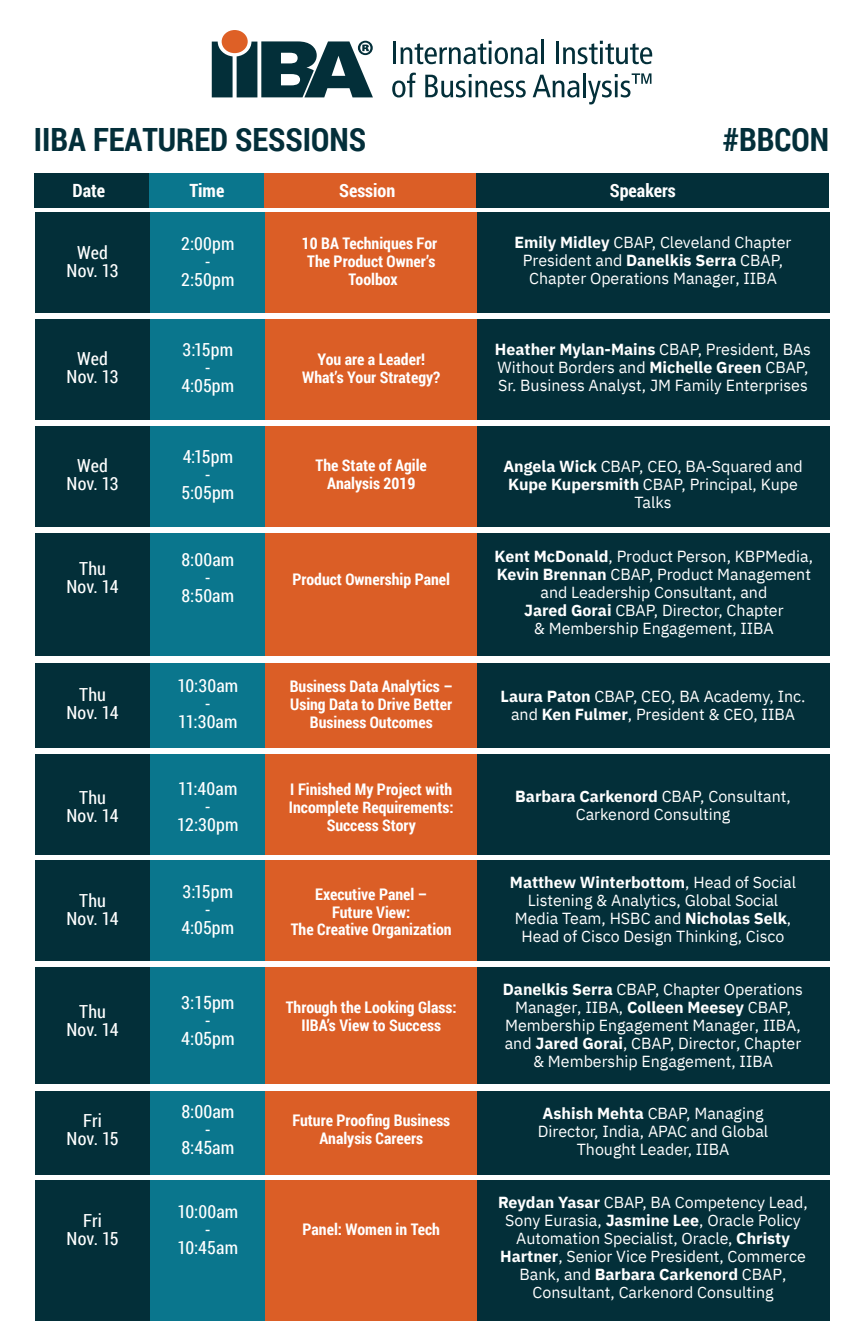
<style>
.page{position:relative;width:864px;height:1327px;background:#fff}
.page>*{position:absolute;margin:0;border:0;box-sizing:border-box;transform-origin:0 0}
.t1{font:700 32px "Roboto Condensed";color:#032f3a}
.t2{font:18.2px/18px "Roboto Condensed";color:#fff;text-align:center}
.t3{font:700 18.2px "Roboto Condensed";color:#fff}
.t4{font:18px/18px "Roboto Condensed";letter-spacing:.005em;color:#fff;text-align:center}
.t5{font:16px/18px "IBM Plex Sans";color:#fff;text-align:center}
.t6{font:700 16px/18px "Roboto Condensed";color:#fff;text-align:center}
.s1{font-weight:700}
</style>
<div class="page">
<hr style="left:394px;top:41px;width:2px;height:23px;background:#032f39">
<svg style="left:401px;top:41px;width:137px;height:23px"></svg>
<hr style="left:541px;top:40px;width:3px;height:24px;background:#032f39">
<hr style="left:556px;top:41px;width:3px;height:23px;background:#032f39">
<svg style="left:563px;top:41px;width:89px;height:23px"></svg>
<svg style="left:392px;top:73px;width:24px;height:24px"></svg>
<svg style="left:425px;top:74px;width:101px;height:23px"></svg>
<svg style="left:533px;top:75px;width:46px;height:22px"></svg>
<hr style="left:583px;top:73px;width:3px;height:24px;background:#032f39">
<svg style="left:588px;top:73px;width:63px;height:31px"></svg>
<div style="left:222px;top:30px;width:26px;height:23px;background:#de6026;border-radius:50%"></div>
<svg style="left:212px;top:41px;width:161px;height:56px"></svg>
<div style="left:34px;top:173px;width:115px;height:34px;background:#032f39"></div>
<div style="left:149px;top:173px;width:116px;height:34px;background:#0a768d"></div>
<div style="left:265px;top:173px;width:211px;height:34px;background:#db5e26"></div>
<div style="left:476px;top:173px;width:352px;height:34px;background:#032f39"></div>
<div style="left:35px;top:319px;width:115px;height:100px;background:#032f39"></div>
<div style="left:150px;top:319px;width:116px;height:100px;background:#0a768d"></div>
<div style="left:266px;top:319px;width:211px;height:100px;background:#db5e26"></div>
<div style="left:477px;top:319px;width:352px;height:100px;background:#032f39"></div>
<div style="left:35px;top:212px;width:115px;height:101px;background:#032f39"></div>
<div style="left:150px;top:212px;width:116px;height:101px;background:#0a768d"></div>
<div style="left:266px;top:212px;width:211px;height:101px;background:#db5e26"></div>
<div style="left:477px;top:212px;width:352px;height:101px;background:#032f39"></div>
<div style="left:35px;top:425px;width:115px;height:101px;background:#032f39"></div>
<div style="left:150px;top:425px;width:116px;height:101px;background:#0a768d"></div>
<div style="left:266px;top:425px;width:211px;height:101px;background:#db5e26"></div>
<div style="left:477px;top:425px;width:352px;height:101px;background:#032f39"></div>
<div style="left:35px;top:753px;width:115px;height:101px;background:#032f39"></div>
<div style="left:150px;top:753px;width:116px;height:101px;background:#0a768d"></div>
<div style="left:266px;top:753px;width:211px;height:101px;background:#db5e26"></div>
<div style="left:477px;top:753px;width:352px;height:101px;background:#032f39"></div>
<div style="left:35px;top:532px;width:115px;height:215px;background:#032f39"></div>
<div style="left:150px;top:532px;width:116px;height:215px;background:#0a768d"></div>
<div style="left:266px;top:532px;width:211px;height:215px;background:#db5e26"></div>
<div style="left:477px;top:532px;width:352px;height:215px;background:#032f39"></div>
<div style="left:35px;top:860px;width:115px;height:101px;background:#032f39"></div>
<div style="left:150px;top:860px;width:116px;height:101px;background:#0a768d"></div>
<div style="left:266px;top:860px;width:211px;height:101px;background:#db5e26"></div>
<div style="left:477px;top:860px;width:352px;height:101px;background:#032f39"></div>
<div style="left:35px;top:1180px;width:115px;height:140px;background:#032f39"></div>
<div style="left:150px;top:1180px;width:116px;height:140px;background:#0a768d"></div>
<div style="left:266px;top:1180px;width:211px;height:140px;background:#db5e26"></div>
<div style="left:477px;top:1180px;width:352px;height:140px;background:#032f39"></div>
<div style="left:35px;top:967px;width:115px;height:207px;background:#032f39"></div>
<div style="left:150px;top:967px;width:116px;height:207px;background:#0a768d"></div>
<div style="left:266px;top:967px;width:211px;height:207px;background:#db5e26"></div>
<div style="left:477px;top:967px;width:352px;height:207px;background:#032f39"></div>
<div style="left:13px;top:656px;width:826px;height:6px;background:#fff"></div>
<div style="left:24px;top:1084px;width:827px;height:6px;background:#fff"></div>
<h1 class="t1" style="left:34px;top:117px;width:334px">IIBA FEATURED SESSIONS</h1>
<h1 class="t1" style="left:723px;top:117px;width:108px">#BBCON</h1>
<p class="t3" style="left:73px;top:178px;width:34px">Date</p>
<p class="t3" style="left:189px;top:178px;width:37px">Time</p>
<p class="t3" style="left:339px;top:178px;width:58px">Session</p>
<p class="t3" style="left:610px;top:178px;width:67px">Speakers</p>
<p class="t4" style="left:67px;top:242px;width:54px">Wed<br>Nov. 13</p>
<p class="t4" style="left:181px;top:233px;width:55px">2:00pm -<br>2:50pm</p>
<p class="t6" style="left:302px;top:233px;width:137px">10 BA Techniques For<br>The Product Owner’s<br>Toolbox</p>
<p class="t5" style="left:514px;top:232px;width:279px"><span class="s1">Emily Midley</span> CBAP, Cleveland Chapter<br>President and <span class="s1">Danelkis Serra</span> CBAP,<br>Chapter Operations Manager, IIBA</p>
<p class="t4" style="left:67px;top:349px;width:54px">Wed<br>Nov. 13</p>
<p class="t4" style="left:181px;top:340px;width:54px">3:15pm -<br>4:05pm</p>
<p class="t6" style="left:302px;top:349px;width:139px">You are a Leader!<br>What’s Your Strategy?</p>
<p class="t5" style="left:495px;top:339px;width:318px;text-align:left"><span class="s1">Heather Mylan-Mains</span> CBAP, President, BAs<br>Without Borders and <span class="s1">Michelle Green</span> CBAP,<br>Sr. Business Analyst, JM Family Enterprises</p>
<p class="t4" style="left:67px;top:456px;width:54px">Wed<br>Nov. 13</p>
<p class="t4" style="left:181px;top:447px;width:55px">4:15pm -<br>5:05pm</p>
<p class="t6" style="left:316px;top:456px;width:113px">The State of Agile<br>Analysis 2019</p>
<p class="t5" style="left:503px;top:455px;width:301px"><span class="s1">Angela Wick</span> CBAP, CEO, BA-Squared and<br><span class="s1">Kupe Kupersmith</span> CBAP, Principal, Kupe<br>Talks</p>
<p class="t4" style="left:67px;top:559px;width:54px">Thu<br>Nov. 14</p>
<p class="t4" style="left:181px;top:550px;width:54px">8:00am -<br>8:50am</p>
<p class="t4" style="left:67px;top:685px;width:54px">Thu<br>Nov. 14</p>
<p class="t4" style="left:178px;top:676px;width:62px">10:30am -<br>11:30am</p>
<p class="t6" style="left:293px;top:569px;width:159px">Product Ownership Panel</p>
<p class="t6" style="left:290px;top:677px;width:165px">Business Data Analytics –<br>Using Data to Drive Better<br>Business Outcomes</p>
<p class="t5" style="left:495px;top:546px;width:320px"><span class="s1">Kent McDonald</span>, Product Person, KBPMedia, <span class="s1">Kevin Brennan</span> CBAP, Product Management and Leadership Consultant, and<br><span class="s1">Jared Gorai</span> CBAP, Director, Chapter<br>&amp; Membership Engagement, IIBA</p>
<p class="t5" style="left:500px;top:686px;width:307px"><span class="s1">Laura Paton</span> CBAP, CEO, BA Academy, Inc. and <span class="s1">Ken Fulmer</span>, President &amp; CEO, IIBA</p>
<p class="t4" style="left:67px;top:788px;width:54px">Thu<br>Nov. 14</p>
<p class="t4" style="left:177px;top:779px;width:63px">11:40am -<br>12:30pm</p>
<p class="t5" style="left:515px;top:785px;width:277px"><span class="s1">Barbara Carkenord</span> CBAP, Consultant,<br>Carkenord Consulting</p>
<p class="t6" style="left:289px;top:779px;width:166px">I Finished My Project with<br>Incomplete Requirements:<br>Success Story</p>
<p class="t4" style="left:67px;top:890px;width:54px">Thu<br>Nov. 14</p>
<p class="t4" style="left:181px;top:881px;width:54px">3:15pm -<br>4:05pm</p>
<p class="t5" style="left:510px;top:872px;width:288px"><span class="s1">Matthew Winterbottom</span>, Head of Social Listening &amp; Analytics, Global Social Media Team, HSBC and <span class="s1">Nicholas Selk</span>, Head of Cisco Design Thinking, Cisco</p>
<p class="t6" style="left:291px;top:884px;width:162px">Executive Panel –<br>Future View:<br>The Creative Organization</p>
<p class="t4" style="left:67px;top:1001px;width:54px">Thu<br>Nov. 14</p>
<p class="t2" style="left:181px;top:992px;width:55px">3:15pm -<br>4:05pm</p>
<p class="t6" style="left:286px;top:997px;width:172px">Through the Looking Glass:<br>IIBA’s View to Success</p>
<p class="t5" style="left:503px;top:979px;width:302px"><span class="s1">Danelkis Serra</span> CBAP, Chapter Operations Manager, IIBA, <span class="s1">Colleen Meesey</span> CBAP, Membership Engagement Manager, IIBA, and <span class="s1">Jared Gorai</span>, CBAP, Director, Chapter &amp; Membership Engagement, IIBA</p>
<p class="t4" style="left:67px;top:1110px;width:53px">Fri<br>Nov. 15</p>
<p class="t2" style="left:181px;top:1101px;width:55px">8:00am -<br>8:45am</p>
<p class="t5" style="left:538px;top:1103px;width:232px"><span class="s1">Ashish Mehta</span> CBAP, Managing<br>Director, India, APAC and Global<br>Thought Leader, IIBA</p>
<p class="t6" style="left:292px;top:1110px;width:159px">Future Proofing Business<br>Analysis Careers</p>
<p class="t4" style="left:67px;top:1210px;width:53px">Fri<br>Nov. 15</p>
<p class="t4" style="left:177px;top:1201px;width:62px">10:00am -<br>10:45am</p>
<p class="t5" style="left:498px;top:1192px;width:311px"><span class="s1">Reydan Yasar</span> CBAP, BA Competency Lead, Sony Eurasia, <span class="s1">Jasmine Lee</span>, Oracle Policy Automation Specialist, Oracle, <span class="s1">Christy Hartner</span>, Senior Vice President, Commerce Bank, and <span class="s1">Barbara Carkenord</span> CBAP, Consultant, Carkenord Consulting</p>
<p class="t6" style="left:303px;top:1219px;width:139px">Panel: Women in Tech</p>
</div>
